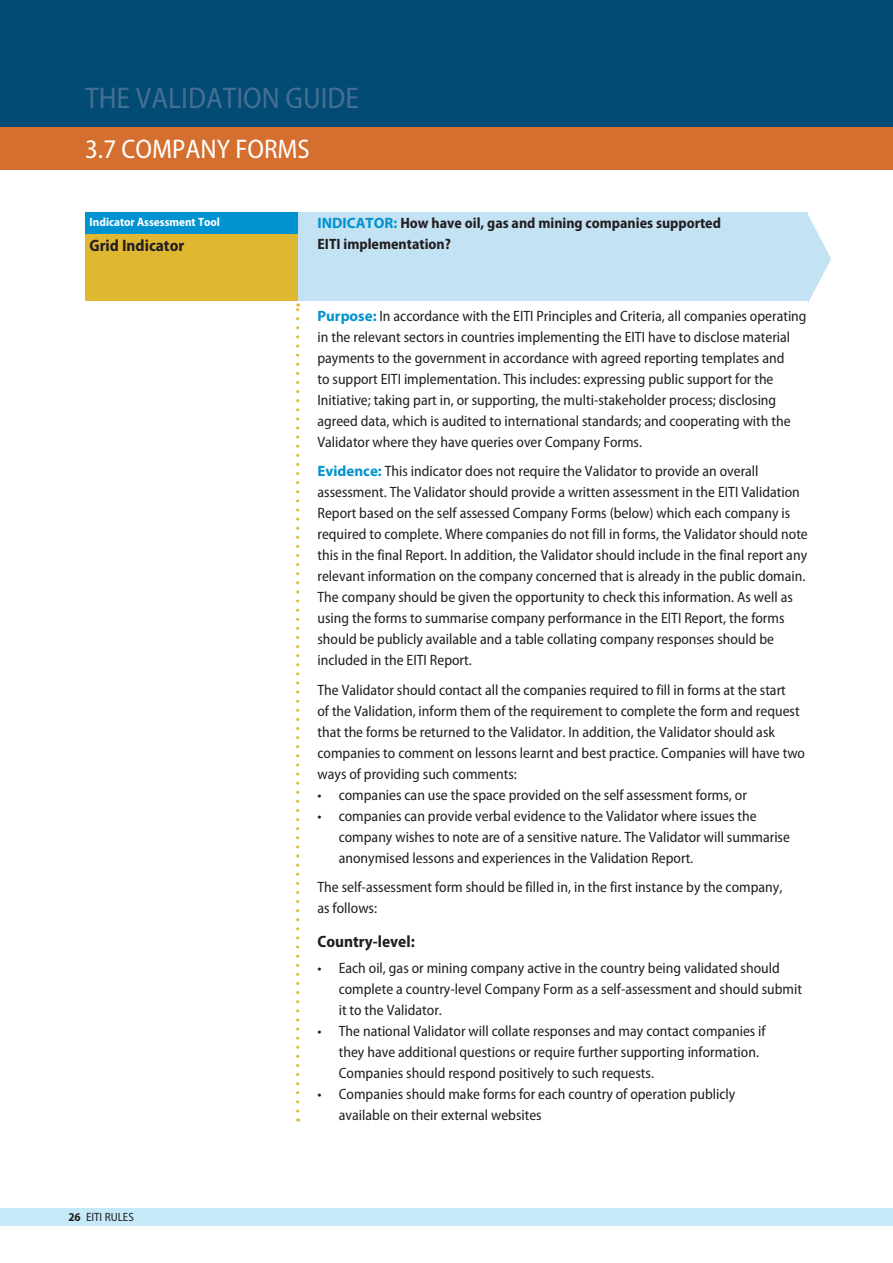
<style>
.page{position:relative;width:893px;height:1263px;background:#fff}
.page>*{position:absolute;margin:0;border:0;box-sizing:border-box;transform-origin:0 0}
.WHITE_OUT_HEADS{font:semi-condensed 30px "Myriad Pro";color:#466e92}
.BIG_HEADS{font:semi-condensed 27px "Myriad Pro";color:#fff}
.SUB_1{font:700 semi-condensed 16.5px "Myriad Pro";color:#231f20}
.BODY_1{font:semi-condensed 15px/21px "Myriad Pro";color:#231f20}
.INDENT_BODY{font:semi-condensed 15px/21px "Myriad Pro";color:#231f20}
.BODY_1-2{font:700 semi-condensed 15px/21px "Myriad Pro";color:#231f20}
.SUB_1-2{font:700 semi-condensed 12px "Myriad Pro";color:#fff}
.BODY_1-3{font:semi-condensed 12px "Myriad Pro";color:#231f20}
.s1{font-stretch:normal;color:#0093d0}
.s2{font-weight:700}
.s3{font-weight:700;font-stretch:normal;color:#0093d0}
</style>
<div class="page">
<div style="left:0;top:1208px;width:893px;height:18px;background:#c6eafa"></div>
<div style="left:298px;top:213px;width:510px;height:88px;background:#c3e2f3"></div>
<div style="left:85px;top:234px;width:213px;height:67px;background:#e0b731"></div>
<div style="left:85px;top:213px;width:213px;height:21px;background:#0093d0"></div>
<svg style="left:296px;top:303px;width:3px;height:808px"></svg>
<svg style="left:808px;top:215px;width:23px;height:88px"></svg>
<div style="left:0;top:0;width:893px;height:128px;background:#014b75"></div>
<div style="left:0;top:128px;width:892px;height:42px;background:#d56f2f"></div>
<p class="WHITE_OUT_HEADS" style="left:85px;top:81px;width:275px">THE VALIDATION GUIDE</p>
<p class="BIG_HEADS" style="left:85px;top:135px;width:226px">3.7 COMPANY FORMS</p>
<p class="SUB_1-2" style="left:90px;top:215px;width:132px">Indicator Assessment Tool</p>
<p class="BODY_1-2" style="left:317px;top:213px;width:405px"><span class="s1">INDICATOR:</span> How have oil, gas and mining companies supported<br>EITI implementation?</p>
<p class="SUB_1" style="left:90px;top:236px;width:96px">Grid Indicator</p>
<p class="BODY_1-3" style="left:68px;top:1210px;width:67px"><span class="s2">26</span> EITI RULES</p>
<p class="BODY_1" style="left:317px;top:306px;width:491px"><span class="s3">Purpose:</span> In accordance with the EITI Principles and Criteria, all companies operating in the relevant sectors in countries implementing the EITI have to disclose material payments to the government in accordance with agreed reporting templates and<br>to support EITI implementation. This includes: expressing public support for the Initiative; taking part in, or supporting, the multi-stakeholder process; disclosing agreed data, which is audited to international standards; and cooperating with the Validator where they have queries over Company Forms.</p>
<p class="BODY_1" style="left:317px;top:461px;width:492px"><span class="s3">Evidence:</span> This indicator does not require the Validator to provide an overall assessment. The Validator should provide a written assessment in the EITI Validation Report based on the self assessed Company Forms (below) which each company is required to complete. Where companies do not fill in forms, the Validator should note this in the final Report. In addition, the Validator should include in the final report any relevant information on the company concerned that is already in the public domain.<br>The company should be given the opportunity to check this information. As well as using the forms to summarise company performance in the EITI Report, the forms should be publicly available and a table collating company responses should be included in the EITI Report.</p>
<p class="BODY_1" style="left:317px;top:680px;width:489px">The Validator should contact all the companies required to fill in forms at the start<br>of the Validation, inform them of the requirement to complete the form and request that the forms be returned to the Validator. In addition, the Validator should ask companies to comment on lessons learnt and best practice. Companies will have two ways of providing such comments:</p>
<p class="INDENT_BODY" style="left:317px;top:785px;width:431px">• companies can use the space provided on the self assessment forms, or</p>
<p class="INDENT_BODY" style="left:339px;top:806px;width:453px;text-indent:-21px">• companies can provide verbal evidence to the Validator where issues the company wishes to note are of a sensitive nature. The Validator will summarise anonymised lessons and experiences in the Validation Report.</p>
<p class="BODY_1" style="left:317px;top:877px;width:466px">The self-assessment form should be filled in, in the first instance by the company, as follows:</p>
<p class="SUB_1" style="left:317px;top:932px;width:99px">Country-level:</p>
<p class="INDENT_BODY" style="left:339px;top:957px;width:465px;text-indent:-21px">• Each oil, gas or mining company active in the country being validated should complete a country-level Company Form as a self-assessment and should submit it to the Validator.</p>
<p class="INDENT_BODY" style="left:339px;top:1020px;width:428px;text-indent:-21px">• The national Validator will collate responses and may contact companies if they have additional questions or require further supporting information.<br>Companies should respond positively to such requests.</p>
<p class="INDENT_BODY" style="left:339px;top:1083px;width:398px;text-indent:-21px">• Companies should make forms for each country of operation publicly available on their external websites</p>
</div>
